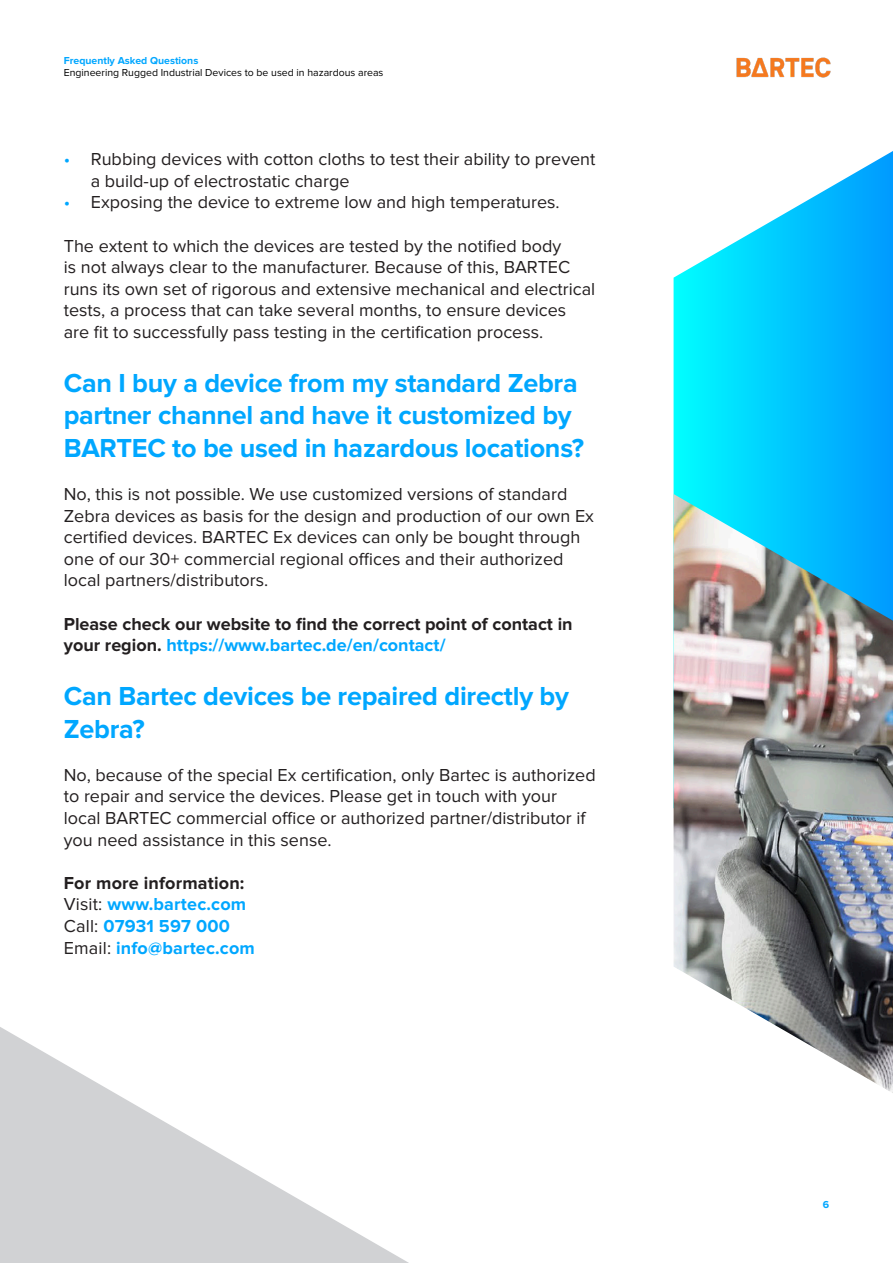
<style>
.page{position:relative;width:893px;height:1263px;background:#fff}
.page>*{position:absolute;margin:0;border:0;box-sizing:border-box;transform-origin:0 0}
.t1{font:700 27px/32.4px "Proxima Nova";letter-spacing:-.01em;color:#00a7ff}
.t2{font:18px/21.6px "Proxima Nova";color:#231f20}
.t3{font:700 18px/21.6px "Proxima Nova";color:#231f20}
.t4{font:700 18px "Proxima Nova";letter-spacing:.01em;color:#00a7ff}
.t5{font:10.5px "Proxima Nova";color:#000}
.t6{font:700 10.5px "Proxima Nova";color:#00a7ff}
.s1{color:#00a7ff}
.s2{font-weight:400;color:#231f20}
</style>
<div class="page">
<img style="left:736px;top:57px;width:95px;height:21px">
<svg style="left:0;top:1027px;width:409px;height:236px"></svg>
<svg style="left:674px;top:151px;width:219px;height:343px"></svg>
<img style="left:674px;top:494px;width:219px;height:599px">
<p class="t6" style="left:64px;top:54px;width:136px">Frequently Asked Questions</p>
<p class="t5" style="left:64px;top:67px;width:321px">Engineering Rugged Industrial Devices to be used in hazardous areas</p>
<p class="t2" style="left:91px;top:149px;width:506px;text-indent:-27px"><span class="s1">•</span> Rubbing devices with cotton cloths to test their ability to prevent a build-up of electrostatic charge</p>
<p class="t2" style="left:64px;top:192px;width:497px"><span class="s1">•</span> Exposing the device to extreme low and high temperatures.</p>
<p class="t2" style="left:64px;top:235px;width:533px">The extent to which the devices are tested by the notified body<br>is not always clear to the manufacturer. Because of this, BARTEC runs its own set of rigorous and extensive mechanical and electrical tests, a process that can take several months, to ensure devices are fit to successfully pass testing in the certification process.</p>
<p class="t1" style="left:64px;top:367px;width:522px">Can I buy a device from my standard Zebra partner channel and have it customized by<br>BARTEC to be used in hazardous locations?</p>
<p class="t2" style="left:64px;top:483px;width:532px">No, this is not possible. We use customized versions of standard Zebra devices as basis for the design and production of our own Ex certified devices. BARTEC Ex devices can only be bought through one of our 30+ commercial regional offices and their authorized local partners/distributors.</p>
<p class="t3" style="left:64px;top:613px;width:510px">Please check our website to find the correct point of contact in your region. <span class="s1">https://www.bartec.de/en/contact/</span></p>
<p class="t1" style="left:64px;top:681px;width:507px">Can Bartec devices be repaired directly by<br>Zebra?</p>
<p class="t2" style="left:64px;top:764px;width:533px">No, because of the special Ex certification, only Bartec is authorized to repair and service the devices. Please get in touch with your local BARTEC commercial office or authorized partner/distributor if you need assistance in this sense.</p>
<p class="t3" style="left:64px;top:872px;width:182px">For more information:</p>
<p class="t4" style="left:64px;top:894px;width:184px"><span class="s2">Visit:</span> www.bartec.com</p>
<p class="t4" style="left:64px;top:916px;width:168px"><span class="s2">Call:</span> 07931 597 000</p>
<p class="t4" style="left:64px;top:937px;width:193px"><span class="s2">Email:</span> info@bartec.com</p>
<p class="t6" style="left:823px;top:1198px;width:8px">6</p>
</div>
